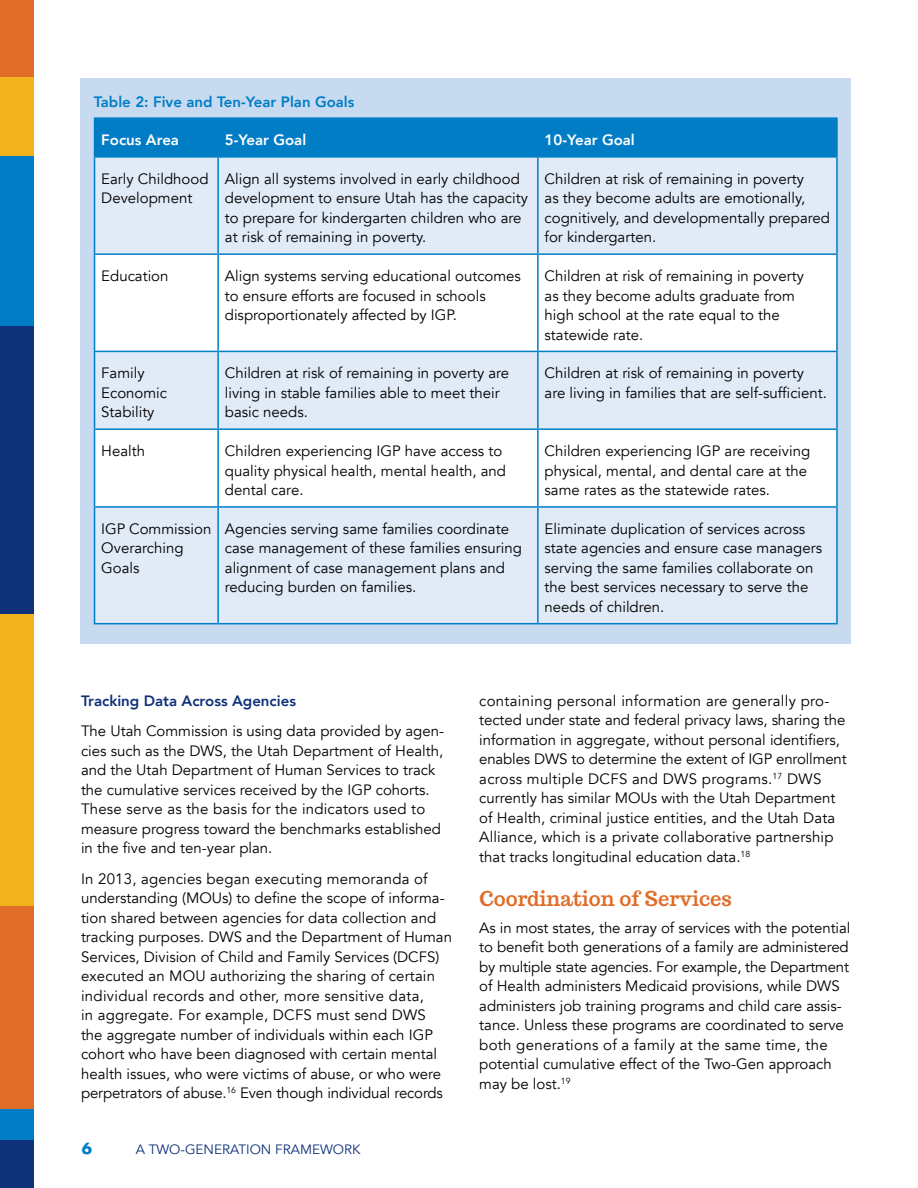
<style>
.page{position:relative;width:918px;height:1188px;background:#fff}
.page>*{position:absolute;margin:0;border:0;box-sizing:border-box;transform-origin:0 0}
.t1{font:700 20.25px "Trocchi";color:#df6d28}
.t2{font:15px/19.5px "Avenir";color:#000}
.t3{font:800 15px "Avenir";color:#007dc5}
.t4{font:800 15px "Avenir";color:#fff}
.t5{font:800 15px "Avenir";color:#0e3178}
.t6{font:700 15px "Futura";color:#007dc5}
.t7{font:13.5px "Avenir";color:#0e3178}
</style>
<div class="page">
<div style="left:0;top:77px;width:34px;height:80px;background:#f2b21c"></div>
<div style="left:0;top:157px;width:34px;height:170px;background:#007dc5"></div>
<div style="left:0;top:0;width:34px;height:77px;background:#df6d28"></div>
<div style="left:0;top:327px;width:34px;height:426px;background:#0e3178"></div>
<div style="left:0;top:615px;width:34px;height:319px;background:#f2b21c"></div>
<div style="left:0;top:906px;width:34px;height:203px;background:#df6d28"></div>
<div style="left:0;top:1109px;width:34px;height:31px;background:#007dc5"></div>
<div style="left:0;top:1140px;width:34px;height:48px;background:#0e3178"></div>
<div style="left:80px;top:78px;width:770px;height:566px;background:#c7daf0"></div>
<div style="left:95px;top:119px;width:741px;height:37px;background:#007dc5"></div>
<div style="left:95px;top:158px;width:741px;height:465px;background:#e1eaf7"></div>
<svg style="left:95px;top:255px;width:741px;height:251px;background:#f5f8fc"></svg>
<hr style="left:94px;top:117px;width:124px;height:2px;background:#007dc5">
<hr style="left:94px;top:119px;width:1px;height:37px;background:#007dc5">
<hr style="left:218px;top:117px;width:320px;height:2px;background:#007dc5">
<hr style="left:217px;top:119px;width:2px;height:37px;background:#007dc5">
<hr style="left:538px;top:117px;width:300px;height:2px;background:#007dc5">
<hr style="left:537px;top:119px;width:2px;height:37px;background:#007dc5">
<hr style="left:836px;top:119px;width:2px;height:37px;background:#007dc5">
<hr style="left:94px;top:156px;width:124px;height:2px;background:#007dc5">
<hr style="left:94px;top:158px;width:1px;height:95px;background:#007dc5">
<hr style="left:218px;top:156px;width:320px;height:2px;background:#007dc5">
<hr style="left:217px;top:158px;width:2px;height:95px;background:#007dc5">
<hr style="left:538px;top:156px;width:300px;height:2px;background:#007dc5">
<hr style="left:537px;top:158px;width:2px;height:95px;background:#007dc5">
<hr style="left:836px;top:158px;width:2px;height:95px;background:#007dc5">
<hr style="left:94px;top:253px;width:124px;height:2px;background:#007dc5">
<hr style="left:94px;top:255px;width:1px;height:96px;background:#007dc5">
<hr style="left:218px;top:253px;width:320px;height:2px;background:#007dc5">
<hr style="left:217px;top:255px;width:2px;height:96px;background:#007dc5">
<hr style="left:538px;top:253px;width:300px;height:2px;background:#007dc5">
<hr style="left:537px;top:255px;width:2px;height:96px;background:#007dc5">
<hr style="left:836px;top:255px;width:2px;height:96px;background:#007dc5">
<hr style="left:94px;top:351px;width:124px;height:1px;background:#007dc5">
<hr style="left:94px;top:352px;width:1px;height:76px;background:#007dc5">
<hr style="left:218px;top:351px;width:320px;height:1px;background:#007dc5">
<hr style="left:217px;top:352px;width:2px;height:76px;background:#007dc5">
<hr style="left:538px;top:351px;width:300px;height:1px;background:#007dc5">
<hr style="left:537px;top:352px;width:2px;height:76px;background:#007dc5">
<hr style="left:836px;top:352px;width:2px;height:76px;background:#007dc5">
<hr style="left:94px;top:428px;width:124px;height:2px;background:#007dc5">
<hr style="left:94px;top:430px;width:1px;height:76px;background:#007dc5">
<hr style="left:218px;top:428px;width:320px;height:2px;background:#007dc5">
<hr style="left:217px;top:430px;width:2px;height:76px;background:#007dc5">
<hr style="left:538px;top:428px;width:300px;height:2px;background:#007dc5">
<hr style="left:537px;top:430px;width:2px;height:76px;background:#007dc5">
<hr style="left:836px;top:430px;width:2px;height:76px;background:#007dc5">
<hr style="left:94px;top:506px;width:124px;height:2px;background:#007dc5">
<hr style="left:94px;top:508px;width:1px;height:115px;background:#007dc5">
<hr style="left:218px;top:506px;width:320px;height:2px;background:#007dc5">
<hr style="left:217px;top:508px;width:2px;height:115px;background:#007dc5">
<hr style="left:538px;top:506px;width:300px;height:2px;background:#007dc5">
<hr style="left:537px;top:508px;width:2px;height:115px;background:#007dc5">
<hr style="left:836px;top:508px;width:2px;height:115px;background:#007dc5">
<hr style="left:94px;top:623px;width:124px;height:1px;background:#007dc5">
<hr style="left:218px;top:623px;width:320px;height:1px;background:#007dc5">
<hr style="left:538px;top:623px;width:300px;height:1px;background:#007dc5">
<p class="t3" style="left:94px;top:90px;width:262px">Table 2: Five and Ten-Year Plan Goals</p>
<p class="t4" style="left:101px;top:128px;width:79px">Focus Area</p>
<p class="t4" style="left:225px;top:128px;width:83px">5-Year Goal</p>
<p class="t4" style="left:545px;top:128px;width:92px">10-Year Goal</p>
<p class="t2" style="left:101px;top:169px;width:109px">Early Childhood<br>Development</p>
<p class="t2" style="left:225px;top:169px;width:305px">Align all systems involved in early childhood development to ensure Utah has the capacity to prepare for kindergarten children who are at risk of remaining in poverty.</p>
<p class="t2" style="left:545px;top:169px;width:287px">Children at risk of remaining in poverty<br>as they become adults are emotionally, cognitively, and developmentally prepared for kindergarten.</p>
<p class="t2" style="left:101px;top:266px;width:69px">Education</p>
<p class="t2" style="left:225px;top:266px;width:298px">Align systems serving educational outcomes to ensure efforts are focused in schools disproportionately affected by IGP.</p>
<p class="t2" style="left:545px;top:266px;width:261px">Children at risk of remaining in poverty as they become adults graduate from high school at the rate equal to the statewide rate.</p>
<p class="t2" style="left:101px;top:364px;width:67px">Family<br>Economic<br>Stability</p>
<p class="t2" style="left:225px;top:364px;width:286px">Children at risk of remaining in poverty are living in stable families able to meet their basic needs.</p>
<p class="t2" style="left:545px;top:364px;width:284px">Children at risk of remaining in poverty are living in families that are self-sufficient.</p>
<p class="t2" style="left:101px;top:441px;width:45px">Health</p>
<p class="t2" style="left:225px;top:441px;width:283px">Children experiencing IGP have access to quality physical health, mental health, and dental care.</p>
<p class="t2" style="left:545px;top:441px;width:267px">Children experiencing IGP are receiving physical, mental, and dental care at the same rates as the statewide rates.</p>
<p class="t2" style="left:101px;top:519px;width:112px">IGP Commission<br>Overarching<br>Goals</p>
<p class="t2" style="left:225px;top:519px;width:298px">Agencies serving same families coordinate case management of these families ensuring alignment of case management plans and reducing burden on families.</p>
<p class="t2" style="left:545px;top:519px;width:279px">Eliminate duplication of services across state agencies and ensure case managers serving the same families collaborate on the best services necessary to serve the needs of children.</p>
<p class="t5" style="left:81px;top:689px;width:217px">Tracking Data Across Agencies</p>
<p class="t2" style="left:81px;top:722px;width:365px">The Utah Commission is using data provided by agen&shy;cies such as the DWS, the Utah Department of Health, and the Utah Department of Human Services to track the cumulative services received by the IGP cohorts.<br>These serve as the basis for the indicators used to measure progress toward the benchmarks established in the five and ten-year plan.</p>
<p class="t2" style="left:81px;top:869px;width:373px">In 2013, agencies began executing memoranda of understanding (MOUs) to define the scope of informa&shy;tion shared between agencies for data collection and tracking purposes. DWS and the Department of Human Services, Division of Child and Family Services (DCFS) executed an MOU authorizing the sharing of certain individual records and other, more sensitive data,<br>in aggregate. For example, DCFS must send DWS<br>the aggregate number of individuals within each IGP cohort who have been diagnosed with certain mental health issues, who were victims of abuse, or who were perpetrators of abuse.<sup>16</sup> Even though individual records</p>
<p class="t6" style="left:82px;top:1138px;width:12px">6</p>
<p class="t7" style="left:136px;top:1141px;width:226px">A TWO-GENERATION FRAMEWORK</p>
<p class="t2" style="left:479px;top:691px;width:369px">containing personal information are generally pro&shy;tected under state and federal privacy laws, sharing the information in aggregate, without personal identifiers, enables DWS to determine the extent of IGP enrollment across multiple DCFS and DWS programs.<sup>17</sup> DWS currently has similar MOUs with the Utah Department of Health, criminal justice entities, and the Utah Data Alliance, which is a private collaborative partnership that tracks longitudinal education data.<sup>18</sup></p>
<h1 class="t1" style="left:479px;top:889px;width:254px">Coordination of Services</h1>
<p class="t2" style="left:479px;top:918px;width:373px">As in most states, the array of services with the potential to benefit both generations of a family are administered by multiple state agencies. For example, the Department of Health administers Medicaid provisions, while DWS administers job training programs and child care assis&shy;tance. Unless these programs are coordinated to serve both generations of a family at the same time, the potential cumulative effect of the Two-Gen approach may be lost.<sup>19</sup></p>
</div>
